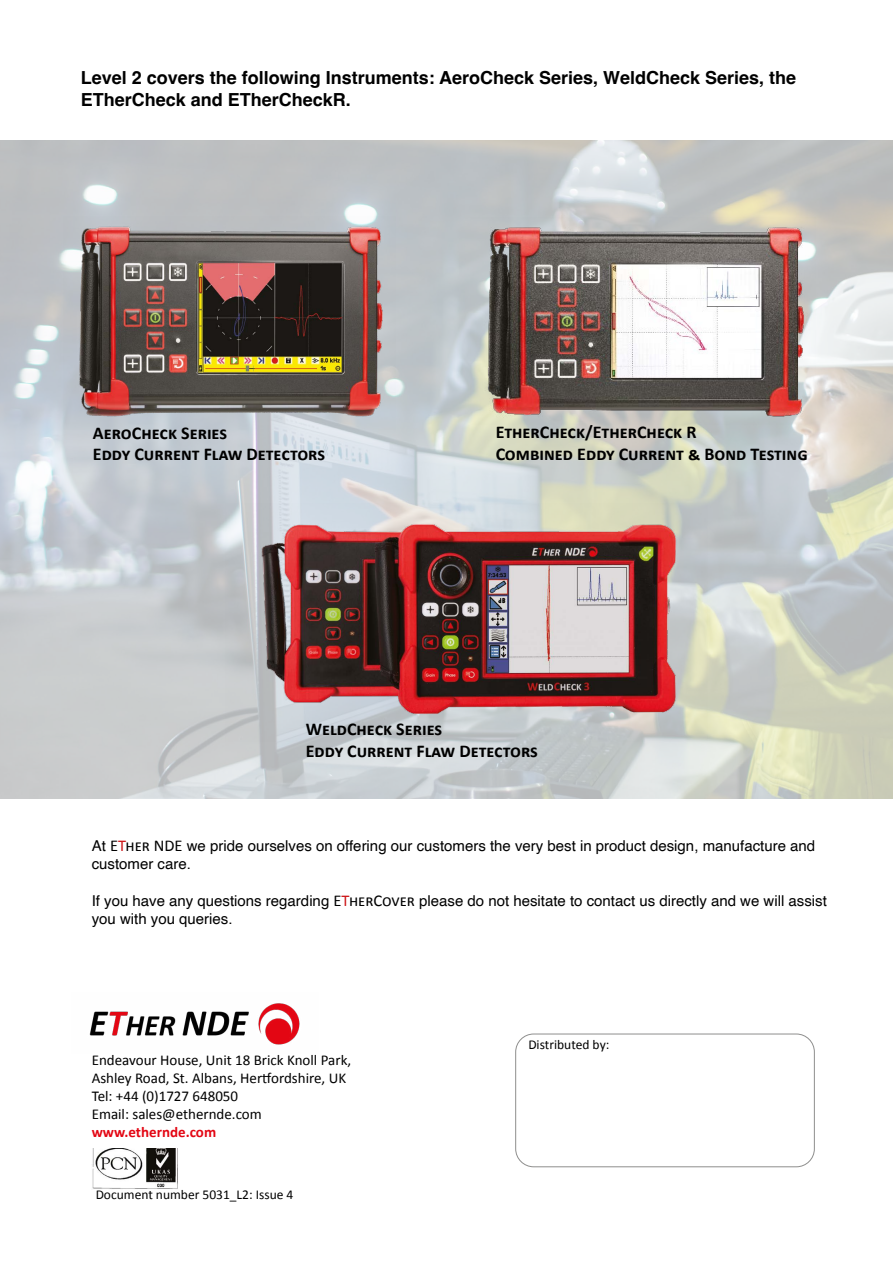
<style>
.page{position:relative;width:893px;height:1263px;background:#fff}
.page>*{position:absolute;margin:0;border:0;box-sizing:border-box;transform-origin:0 0}
.t1{font:700 18px/21.6px "Calibri";color:#000}
.t2{font:700 18px/21.6px "Helvetica";color:#000}
.t3{font:15px/18px "Helvetica";color:#000}
.t4{font:15px/18px "Calibri";color:#000}
.t5{font:700 15px "Calibri";color:#e30613}
.t6{font:13.5px "Calibri";color:#000}
.s1{font-family:"Calibri";font-size:16.5px}
.s2{font-family:"Calibri";font-size:16.5px;color:#cd1719}
</style>
<div class="page">
<img style="left:0;top:140px;width:893px;height:658px">
<img style="left:92px;top:1148px;width:86px;height:41px">
<img style="left:89px;top:1003px;width:211px;height:42px">
<div style="left:515px;top:1034px;width:300px;height:133px;border:1px solid #8e8e8d;border-radius:18px"></div>
<img style="left:64px;top:217px;width:332px;height:212px">
<img style="left:225px;top:504px;width:482px;height:238px">
<img style="left:470px;top:218px;width:346px;height:207px">
<p class="t2" style="left:81px;top:69px;width:717px">Level 2 covers the following Instruments: AeroCheck Series, WeldCheck Series, the<br>ETherCheck and ETherCheckR.</p>
<p class="t1" style="left:93px;top:422px;width:234px">AeroCheck Series<br>Eddy Current Flaw Detectors</p>
<p class="t1" style="left:496px;top:421px;width:313px">EtherCheck/EtherCheck R<br>Combined Eddy Current &amp; Bond Testing</p>
<p class="t1" style="left:306px;top:718px;width:234px">WeldCheck Series<br>Eddy Current Flaw Detectors</p>
<p class="t3" style="left:92px;top:837px;width:725px">At <span class="s1">E</span><span class="s2">T</span><span class="s1">her NDE</span> we pride ourselves on offering our customers the very best in product design, manufacture and customer care.</p>
<p class="t3" style="left:92px;top:893px;width:737px">If you have any questions regarding <span class="s1">E</span><span class="s2">T</span><span class="s1">herCover</span> please do not hesitate to contact us directly and we will assist you with you queries.</p>
<p class="t4" style="left:92px;top:1051px;width:261px">Endeavour House, Unit 18 Brick Knoll Park, Ashley Road, St. Albans, Hertfordshire, UK Tel: +44 (0)1727 648050<br>Email: sales@ethernde.com</p>
<p class="t5" style="left:92px;top:1122px;width:126px">www.ethernde.com</p>
<p class="t6" style="left:96px;top:1186px;width:199px">Document number 5031_L2: Issue 4</p>
<p class="t6" style="left:528px;top:1036px;width:83px">Distributed by:</p>
</div>
